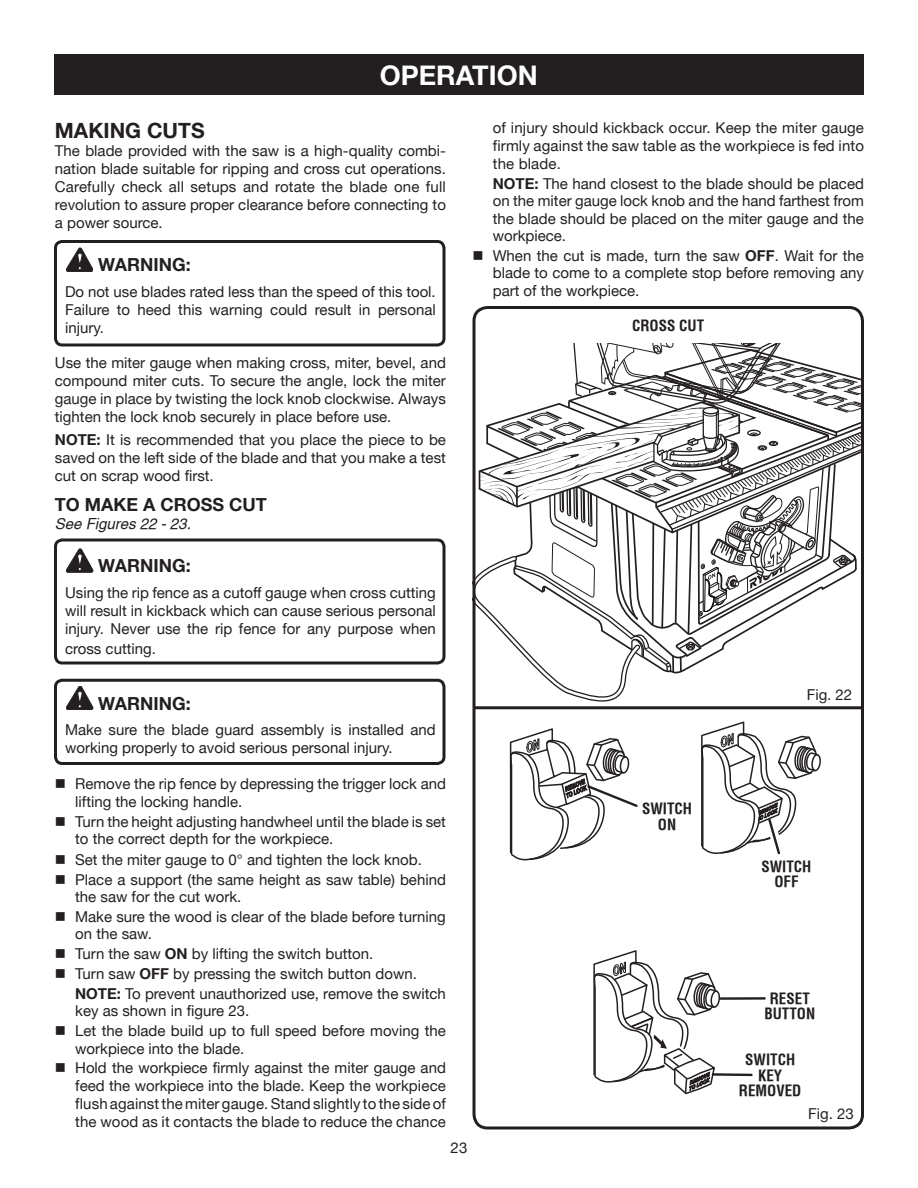
<style>
.page{position:relative;width:918px;height:1188px;background:#fff}
.page>*{position:absolute;margin:0;border:0;box-sizing:border-box;transform-origin:0 0}
.t1{font:700 27px "Helvetica Neue";color:#fff}
.t2{font:700 21px "Helvetica Neue";color:#231f20}
.t3{font:700 18px "Helvetica Neue";color:#231f20}
.t4{font:15px/18px "Helvetica Neue";color:#231f20;text-align:justify}
.t5{font:700 condensed 15px/15.8px "Helvetica";color:#231f20;text-align:center}
.t6{font:italic 15px "Helvetica";color:#231f20}
.s1{font-weight:700}
</style>
<div class="page">
<div style="left:54px;top:54px;width:810px;height:40px;background:#231f20"></div>
<svg style="left:54px;top:678px;width:392px;height:86px"></svg>
<svg style="left:472px;top:306px;width:392px;height:822px"></svg>
<svg style="left:54px;top:240px;width:392px;height:105px"></svg>
<svg style="left:54px;top:538px;width:392px;height:125px"></svg>
<h1 class="t1" style="left:380px;top:59px;width:159px">OPERATION</h1>
<h2 class="t2" style="left:55px;top:117px;width:151px">MAKING CUTS</h2>
<p class="t4" style="left:55px;top:141px;width:393px">The blade provided with the saw is a high-quality combi&shy;nation blade suitable for ripping and cross cut operations.<br>Carefully check all setups and rotate the blade one full revolution to assure proper clearance before connecting to a power source.</p>
<p class="t3" style="left:98px;top:254px;width:94px">WARNING:</p>
<p class="t4" style="left:65px;top:282px;width:372px">Do not use blades rated less than the speed of this tool.<br>Failure to heed this warning could result in personal injury.</p>
<p class="t4" style="left:55px;top:353px;width:393px">Use the miter gauge when making cross, miter, bevel, and compound miter cuts. To secure the angle, lock the miter gauge in place by twisting the lock knob clockwise. Always tighten the lock knob securely in place before use.</p>
<p class="t4" style="left:55px;top:430px;width:393px"><span class="s1">NOTE:</span> It is recommended that you place the piece to be saved on the left side of the blade and that you make a test cut on scrap wood first.</p>
<p class="t3" style="left:55px;top:494px;width:214px">TO MAKE A CROSS CUT</p>
<p class="t6" style="left:55px;top:515px;width:137px">See Figures 22 - 23.</p>
<p class="t3" style="left:98px;top:555px;width:94px">WARNING:</p>
<p class="t4" style="left:65px;top:583px;width:372px">Using the rip fence as a cutoff gauge when cross cutting will result in kickback which can cause serious personal injury. Never use the rip fence for any purpose when</p>
<p class="t4" style="left:65px;top:639px;width:92px">cross cutting.</p>
<p class="t3" style="left:98px;top:692px;width:94px">WARNING:</p>
<p class="t4" style="left:65px;top:721px;width:372px">Make sure the blade guard assembly is installed and working properly to avoid serious personal injury.</p>
<p class="t4" style="left:75px;top:774px;width:372px;text-indent:-20px">■ Remove the rip fence by depressing the trigger lock and lifting the locking handle.</p>
<p class="t4" style="left:75px;top:812px;width:372px;line-height:17.5px;text-indent:-20px">■ Turn the height adjusting handwheel until the blade is set to the correct depth for the workpiece.</p>
<p class="t4" style="left:55px;top:850px;width:368px">■ Set the miter gauge to 0° and tighten the lock knob.</p>
<p class="t4" style="left:75px;top:871px;width:372px;line-height:17.2px;text-indent:-20px">■ Place a support (the same height as saw table) behind the saw for the cut work.</p>
<p class="t4" style="left:75px;top:908px;width:372px;line-height:17.2px;text-indent:-20px">■ Make sure the wood is clear of the blade before turning on the saw.</p>
<p class="t4" style="left:55px;top:945px;width:320px">■ Turn the saw <span class="s1">ON</span> by lifting the switch button.</p>
<p class="t4" style="left:75px;top:964px;width:372px;line-height:20px;text-indent:-20px">■ Turn saw <span class="s1">OFF</span> by pressing the switch button down.<br><span class="s1">NOTE:</span> To prevent unauthorized use, remove the switch</p>
<p class="t4" style="left:75px;top:1002px;width:175px">key as shown in figure 23.</p>
<p class="t4" style="left:75px;top:1022px;width:372px;line-height:17.2px;text-indent:-20px">■ Let the blade build up to full speed before moving the workpiece into the blade.</p>
<p class="t4" style="left:75px;top:1059px;width:372px;text-indent:-20px">■ Hold the workpiece firmly against the miter gauge and feed the workpiece into the blade. Keep the workpiece flush against the miter gauge. Stand slightly to the side of the wood as it contacts the blade to reduce the chance</p>
<p class="t4" style="left:493px;top:119px;width:373px">of injury should kickback occur. Keep the miter gauge firmly against the saw table as the workpiece is fed into the blade.</p>
<p class="t4" style="left:493px;top:175px;width:373px;line-height:17.2px"><span class="s1">NOTE:</span> The hand closest to the blade should be placed on the miter gauge lock knob and the hand farthest from the blade should be placed on the miter gauge and the workpiece.</p>
<p class="t4" style="left:493px;top:247px;width:373px;text-indent:-20px">■ When the cut is made, turn the saw <span class="s1">OFF</span>. Wait for the blade to come to a complete stop before removing any part of the workpiece.</p>
<p class="t5" style="left:632px;top:318px;width:74px">CROSS CUT</p>
<p class="t5" style="left:642px;top:801px;width:52px">SWITCH<br>ON</p>
<p class="t4" style="left:807px;top:686px;width:47px">Fig. 22</p>
<p class="t5" style="left:761px;top:858px;width:52px">SWITCH<br>OFF</p>
<p class="t5" style="left:764px;top:990px;width:52px">RESET<br>BUTTON</p>
<p class="t5" style="left:739px;top:1052px;width:64px">SWITCH<br>KEY<br>REMOVED</p>
<p class="t4" style="left:808px;top:1104px;width:47px">Fig. 23</p>
<p class="t4" style="left:451px;top:1138px;width:18px">23</p>
</div>
